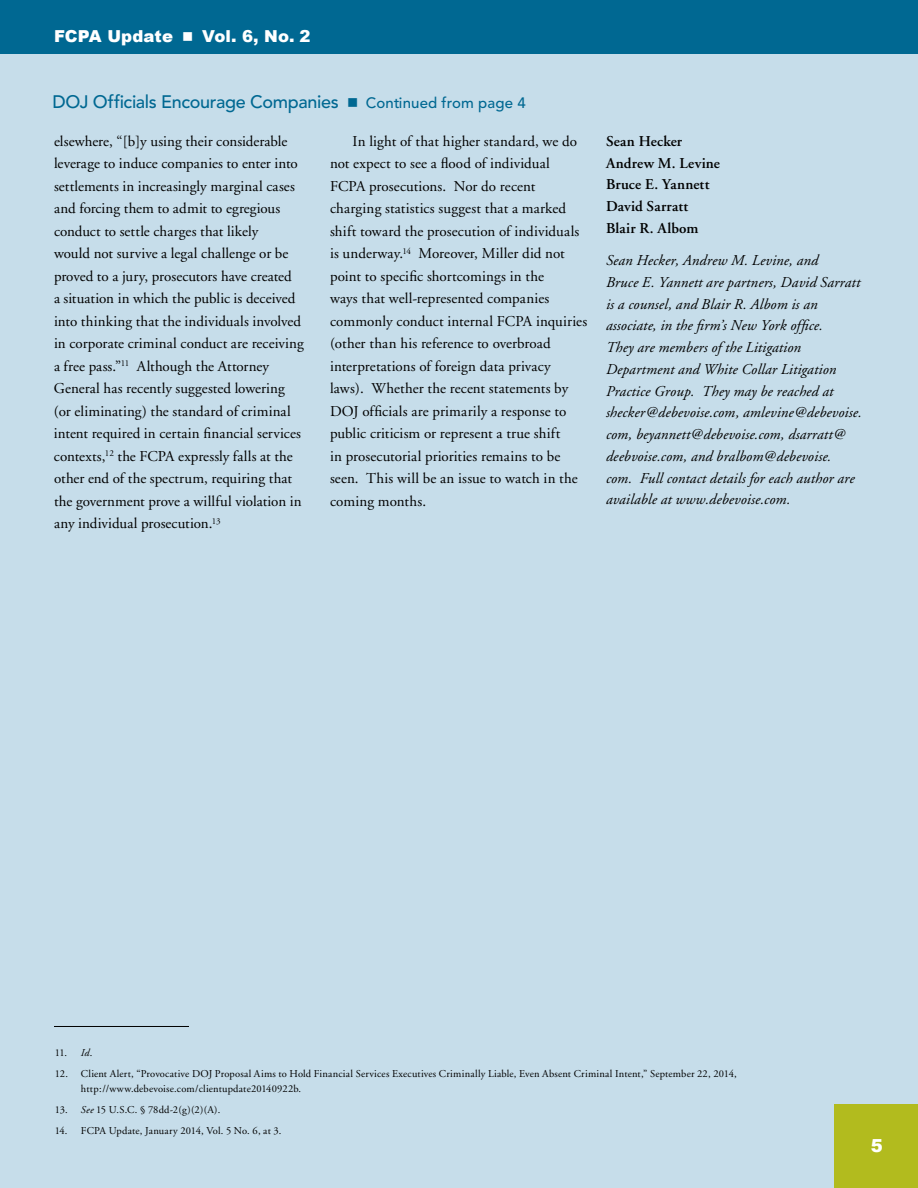
<style>
.page{position:relative;width:918px;height:1188px;background:#c6ddea}
.page>*{position:absolute;margin:0;border:0;box-sizing:border-box;transform-origin:0 0}
.t1{font:500 18px "Avenir LT Std";letter-spacing:-.015em;color:#006892}
.t2{font:900 18px "Arial";color:#fff}
.t3{font:900 16.5px "Arial";letter-spacing:.005em;color:#fff}
.t4{font:15px/22.5px "Adobe Garamond";letter-spacing:.005em;color:#000}
.t5{font:italic 15px/21.8px "Adobe Garamond";letter-spacing:.005em;color:#000}
.t6{font:600 15px/21.8px "Adobe Garamond";letter-spacing:.015em;color:#000}
.t7{font:10.5px/15px "Adobe Garamond";letter-spacing:.015em;color:#000}
.s1{font-size:15px}
.s2{font-style:italic}
</style>
<div class="page">
<div style="left:0;top:0;width:918px;height:54px;background:#006892"></div>
<div style="left:835px;top:1105px;width:83px;height:83px;background:#b2bb1e"></div>
<hr style="left:54px;top:1026px;width:135px;height:1px;background:#000">
<p class="t3" style="left:54px;top:24px;width:258px">FCPA Update ■ Vol. 6, No. 2</p>
<p class="t1" style="left:52px;top:91px;width:475px">DOJ Officials Encourage Companies ■ <span class="s1">Continued from page 4</span></p>
<p class="t4" style="left:54px;top:130px;width:251px">elsewhere, “[b]y using their considerable leverage to induce companies to enter into settlements in increasingly marginal cases and forcing them to admit to egregious conduct to settle charges that likely<br>would not survive a legal challenge or be proved to a jury, prosecutors have created<br>a situation in which the public is deceived into thinking that the individuals involved in corporate criminal conduct are receiving a free pass.”<sup>11</sup> Although the Attorney General has recently suggested lowering (or eliminating) the standard of criminal intent required in certain financial services contexts,<sup>12</sup> the FCPA expressly falls at the other end of the spectrum, requiring that the government prove a willful violation in any individual prosecution.<sup>13</sup></p>
<p class="t4" style="left:330px;top:130px;width:259px;text-indent:22px">In light of that higher standard, we do not expect to see a flood of individual FCPA prosecutions. Nor do recent charging statistics suggest that a marked shift toward the prosecution of individuals is underway.<sup>14</sup> Moreover, Miller did not point to specific shortcomings in the<br>ways that well-represented companies commonly conduct internal FCPA inquiries (other than his reference to overbroad interpretations of foreign data privacy laws). Whether the recent statements by DOJ officials are primarily a response to public criticism or represent a true shift<br>in prosecutorial priorities remains to be seen. This will be an issue to watch in the coming months.</p>
<p class="t6" style="left:606px;top:131px;width:116px">Sean Hecker<br>Andrew M. Levine<br>Bruce E. Yannett<br>David Sarratt<br>Blair R. Albom</p>
<p class="t5" style="left:606px;top:250px;width:257px">Sean Hecker, Andrew M. Levine, and<br>Bruce E. Yannett are partners, David Sarratt is a counsel, and Blair R. Albom is an associate, in the firm’s New York office.<br>They are members of the Litigation Department and White Collar Litigation Practice Group. They may be reached at shecker@debevoise.com, amlevine@debevoise. com, beyannett@debevoise.com, dsarratt@ deebvoise.com, and bralbom@debevoise.<br>com. Full contact details for each author are available at www.debevoise.com.</p>
<p class="t7" style="left:55px;top:1045px;width:39px">11. <span class="s2">Id</span>.</p>
<p class="t7" style="left:81px;top:1066px;width:657px;text-indent:-26px">12. Client Alert, “Provocative DOJ Proposal Aims to Hold Financial Services Executives Criminally Liable, Even Absent Criminal Intent,” September 22, 2014, http://www.debevoise.com/clientupdate20140922b.</p>
<p class="t7" style="left:55px;top:1102px;width:167px">13. <span class="s2">See</span> 15 U.S.C. § 78dd-2(g)(2)(A).</p>
<p class="t7" style="left:55px;top:1123px;width:228px">14. FCPA Update, January 2014, Vol. 5 No. 6, at 3.</p>
<p class="t2" style="left:871px;top:1132px;width:14px">5</p>
</div>
